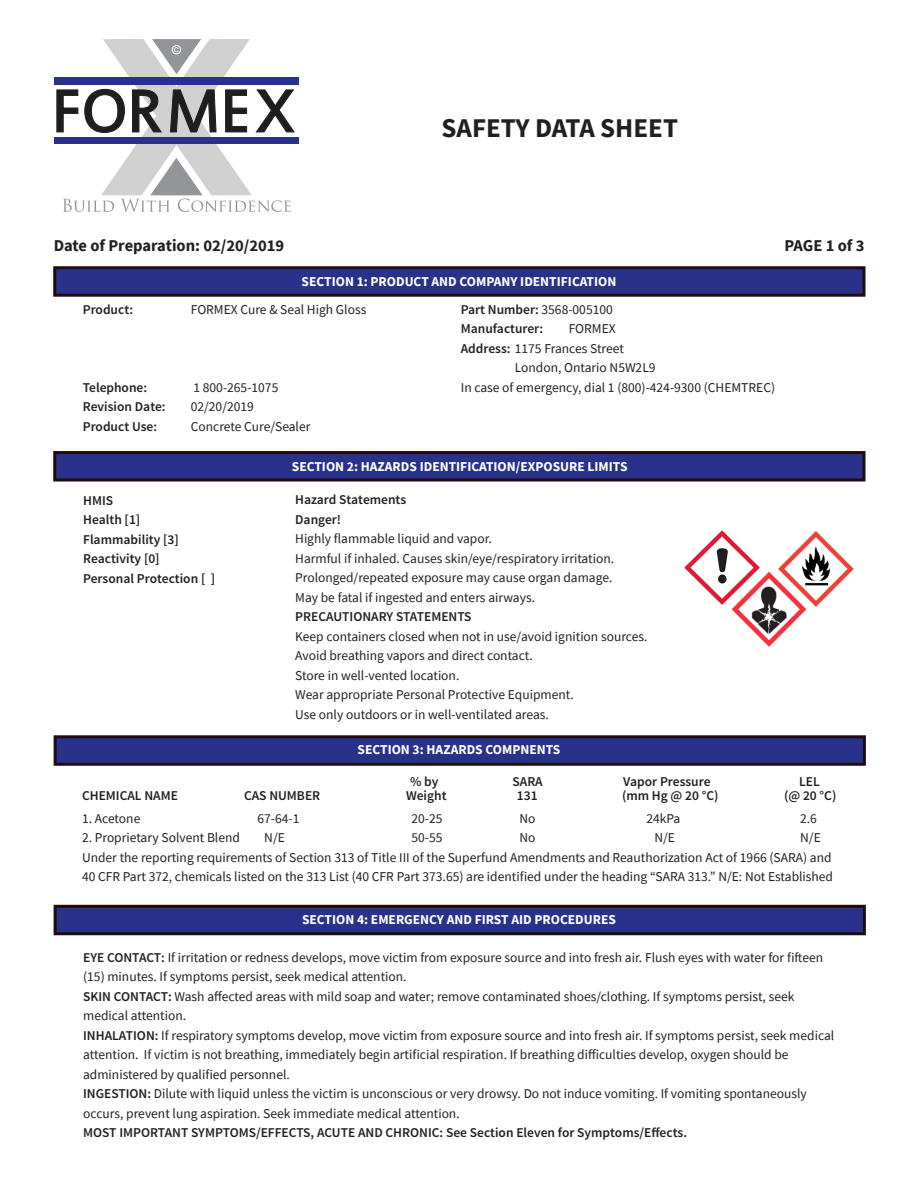
<style>
.page{position:relative;width:918px;height:1188px;background:#fff}
.page>*{position:absolute;margin:0;border:0;box-sizing:border-box;transform-origin:0 0}
.t1{font:700 27px "Source Sans Pro";color:#231f20}
.t2{font:700 16.5px "Source Sans Pro";color:#231f20}
.t3{font:13.5px/19.5px "Source Sans Pro";color:#231f20}
.t4{font:600 13.5px/19.5px "Source Sans Pro";color:#231f20}
.t5{font:700 13.5px "Source Sans Pro";color:#fff}
.s1{font-weight:400}
.s2{font-weight:600}
</style>
<div class="page">
<div style="left:53px;top:451px;width:813px;height:31px;background:#29328a;border:3px solid #210b0d"></div>
<div style="left:54px;top:77px;width:245px;height:7px;background:#293289"></div>
<div style="left:54px;top:138px;width:245px;height:6px;background:#293289"></div>
<svg style="left:56px;top:39px;width:239px;height:173px"></svg>
<div style="left:53px;top:266px;width:813px;height:31px;background:#29328a;border:3px solid #210b0d"></div>
<div style="left:54px;top:735px;width:812px;height:31px;background:#29328a;border:3px solid #210b0d"></div>
<div style="left:54px;top:905px;width:812px;height:30px;background:#29328a;border:3px solid #210b0d"></div>
<img style="left:684px;top:530px;width:76px;height:75px">
<img style="left:778px;top:531px;width:76px;height:75px">
<img style="left:729px;top:571px;width:79px;height:76px">
<p class="t1" style="left:442px;top:110px;width:238px">SAFETY DATA SHEET</p>
<p class="t2" style="left:54px;top:235px;width:232px">Date of Preparation: 02/20/2019</p>
<p class="t2" style="left:785px;top:235px;width:81px">PAGE 1 of 3</p>
<p class="t5" style="left:302px;top:273px;width:316px">SECTION 1: PRODUCT AND COMPANY IDENTIFICATION</p>
<p class="t4" style="left:83px;top:300px;width:52px">Product:</p>
<p class="t3" style="left:191px;top:300px;width:177px">FORMEX Cure &amp; Seal High Gloss</p>
<p class="t4" style="left:461px;top:300px;width:154px">Part Number: <span class="s1">3568-005100</span></p>
<p class="t4" style="left:461px;top:320px;width:84px">Manufacturer:</p>
<p class="t3" style="left:461px;top:319px;width:165px;text-indent:108px">FORMEX<br><span class="s2">Address:</span> 1175 Frances Street</p>
<p class="t3" style="left:515px;top:358px;width:142px">London, Ontario N5W2L9</p>
<p class="t4" style="left:83px;top:378px;width:66px">Telephone:</p>
<p class="t3" style="left:193px;top:378px;width:86px">1 800-265-1075</p>
<p class="t3" style="left:461px;top:378px;width:316px">In case of emergency, dial 1 (800)-424-9300 (CHEMTREC)</p>
<p class="t4" style="left:83px;top:398px;width:84px">Revision Date:</p>
<p class="t3" style="left:191px;top:397px;width:65px">02/20/2019</p>
<p class="t4" style="left:83px;top:417px;width:76px">Product Use:</p>
<p class="t3" style="left:191px;top:417px;width:121px">Concrete Cure/Sealer</p>
<p class="t5" style="left:292px;top:457px;width:337px">SECTION 2: HAZARDS IDENTIFICATION/EXPOSURE LIMITS</p>
<p class="t4" style="left:83px;top:491px;width:97px">HMIS<br>Health [1]<br>Flammability [3]</p>
<p class="t4" style="left:83px;top:549px;width:134px">Reactivity [0]<br>Personal Protection [ ]</p>
<p class="t4" style="left:295px;top:490px;width:113px">Hazard Statements</p>
<p class="t4" style="left:295px;top:510px;width:47px">Danger!</p>
<p class="t3" style="left:295px;top:529px;width:198px">Highly flammable liquid and vapor.</p>
<p class="t3" style="left:295px;top:548px;width:321px">Harmful if inhaled. Causes skin/eye/respiratory irritation.</p>
<p class="t3" style="left:295px;top:568px;width:319px">Prolonged/repeated exposure may cause organ damage.</p>
<p class="t3" style="left:295px;top:587px;width:241px">May be fatal if ingested and enters airways.</p>
<p class="t4" style="left:295px;top:607px;width:178px">PRECAUTIONARY STATEMENTS</p>
<p class="t3" style="left:295px;top:626px;width:354px">Keep containers closed when not in use/avoid ignition sources.</p>
<p class="t3" style="left:295px;top:646px;width:239px">Avoid breathing vapors and direct contact.</p>
<p class="t3" style="left:295px;top:665px;width:166px">Store in well-vented location.</p>
<p class="t3" style="left:295px;top:685px;width:280px">Wear appropriate Personal Protective Equipment.</p>
<p class="t3" style="left:295px;top:704px;width:255px">Use only outdoors or in well-ventilated areas.</p>
<p class="t5" style="left:358px;top:741px;width:204px">SECTION 3: HAZARDS COMPNENTS</p>
<p class="t4" style="left:410px;top:773px;width:30px">% by</p>
<p class="t4" style="left:513px;top:773px;width:32px">SARA</p>
<p class="t4" style="left:623px;top:773px;width:89px">Vapor Pressure</p>
<p class="t4" style="left:799px;top:773px;width:22px">LEL</p>
<p class="t4" style="left:82px;top:786px;width:97px">CHEMICAL NAME</p>
<p class="t4" style="left:244px;top:786px;width:78px">CAS NUMBER</p>
<p class="t4" style="left:406px;top:786px;width:42px">Weight</p>
<p class="t4" style="left:517px;top:786px;width:22px">131</p>
<p class="t4" style="left:622px;top:786px;width:98px">(mm Hg @ 20 °C)</p>
<p class="t4" style="left:784px;top:786px;width:54px">(@ 20 °C)</p>
<p class="t3" style="left:82px;top:808px;width:60px">1. Acetone</p>
<p class="t3" style="left:258px;top:808px;width:43px">67-64-1</p>
<p class="t3" style="left:411px;top:808px;width:33px">20-25</p>
<p class="t3" style="left:519px;top:808px;width:18px">No</p>
<p class="t3" style="left:646px;top:808px;width:35px">24kPa</p>
<p class="t3" style="left:800px;top:808px;width:18px">2.6</p>
<p class="t3" style="left:82px;top:828px;width:159px">2. Proprietary Solvent Blend</p>
<p class="t3" style="left:264px;top:828px;width:22px">N/E</p>
<p class="t3" style="left:411px;top:828px;width:33px">50-55</p>
<p class="t3" style="left:519px;top:828px;width:18px">No</p>
<p class="t3" style="left:654px;top:828px;width:22px">N/E</p>
<p class="t3" style="left:800px;top:828px;width:22px">N/E</p>
<p class="t3" style="left:82px;top:847px;width:753px">Under the reporting requirements of Section 313 of Title III of the Superfund Amendments and Reauthorization Act of 1966 (SARA) and<br>40 CFR Part 372, chemicals listed on the 313 List (40 CFR Part 373.65) are identified under the heading “SARA 313.” N/E: Not Established</p>
<p class="t5" style="left:302px;top:910px;width:315px">SECTION 4: EMERGENCY AND FIRST AID PROCEDURES</p>
<p class="t3" style="left:83px;top:947px;width:741px"><span class="s2">EYE CONTACT:</span> If irritation or redness develops, move victim from exposure source and into fresh air. Flush eyes with water for fifteen (15) minutes. If symptoms persist, seek medical attention.</p>
<p class="t3" style="left:83px;top:986px;width:713px"><span class="s2">SKIN CONTACT:</span> Wash affected areas with mild soap and water; remove contaminated shoes/clothing. If symptoms persist, seek medical attention.</p>
<p class="t3" style="left:83px;top:1025px;width:753px"><span class="s2">INHALATION:</span> If respiratory symptoms develop, move victim from exposure source and into fresh air. If symptoms persist, seek medical attention. If victim is not breathing, immediately begin artificial respiration. If breathing difficulties develop, oxygen should be administered by qualified personnel.</p>
<p class="t3" style="left:83px;top:1084px;width:725px"><span class="s2">INGESTION:</span> Dilute with liquid unless the victim is unconscious or very drowsy. Do not induce vomiting. If vomiting spontaneously occurs, prevent lung aspiration. Seek immediate medical attention.</p>
<p class="t4" style="left:83px;top:1123px;width:605px">MOST IMPORTANT SYMPTOMS/EFFECTS, ACUTE AND CHRONIC: See Section Eleven for Symptoms/Effects.</p>
</div>
